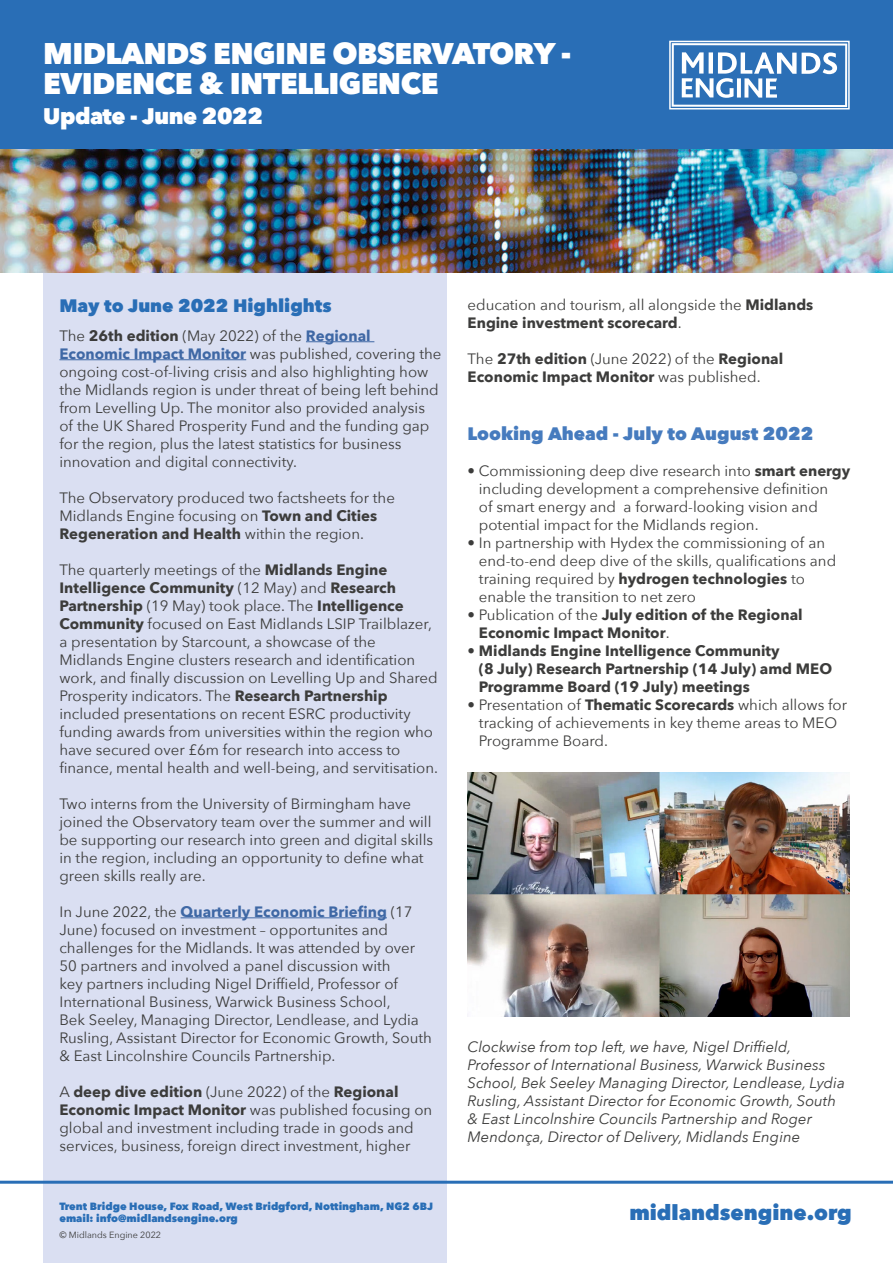
<style>
.page{position:relative;width:893px;height:1263px;background:#fff}
.page>*{position:absolute;margin:0;border:0;box-sizing:border-box;transform-origin:0 0}
.t1{font:800 29.85px/29.8px "Avenir Next";letter-spacing:-.02em;color:#fff}
.t2{font:800 22.5px "Avenir Next";letter-spacing:-.02em;color:#fff}
.t3{font:800 21px "Avenir Next";color:#296eb6}
.t4{font:800 18px "Avenir Next";color:#467bbe}
.t5{font:800 18px "Avenir Next";color:#296eb6}
.t6{font:15px/18px "Avenir Next";color:#3c3c3b}
.t7{font:italic 15px/18px "Avenir Next";color:#3c3c3b}
.t8{font:700 15px/18px "Avenir Next";color:#3c3c3b}
.t9{font:800 10.5px/12.6px "Avenir Next";color:#296eb6}
.t10{font:9px "Avenir Next";color:#3c3c3b}
.s1{font-weight:700}
.s2{font-weight:700;color:#3f68a5}
.s3{font-weight:400}
</style>
<div class="page">
<div style="left:43px;top:238px;width:403px;height:1025px;background:#dadff2"></div>
<img style="left:0;top:149px;width:893px;height:124px">
<div style="left:0;top:0;width:893px;height:149px;background:#296eb6"></div>
<svg style="left:671px;top:43px;width:177px;height:64px"></svg>
<div style="left:669px;top:41px;width:181px;height:68px;border:1px solid #fff"></div>
<hr style="left:0;top:1181px;width:893px;height:3px;background:#296eb6">
<hr style="left:306px;top:341px;width:68px;height:1px;background:#3f68a5">
<hr style="left:59px;top:359px;width:187px;height:1px;background:#3f68a5">
<hr style="left:181px;top:917px;width:206px;height:1px;background:#3f68a5">
<img style="left:468px;top:773px;width:382px;height:244px">
<h1 class="t1" style="left:43px;top:38px;width:529px">MIDLANDS ENGINE OBSERVATORY -<br>EVIDENCE &amp; INTELLIGENCE</h1>
<h2 class="t2" style="left:43px;top:102px;width:221px">Update - June 2022</h2>
<p class="t5" style="left:59px;top:295px;width:274px">May to June 2022 Highlights</p>
<p class="t6" style="left:59px;top:326px;width:383px">The <span class="s1">26th edition</span> (May 2022) of the <span class="s2">Regional Economic Impact Monitor</span> was published, covering the ongoing cost-of-living crisis and also highlighting how the Midlands region is under threat of being left behind from Levelling Up. The monitor also provided analysis of the UK Shared Prosperity Fund and the funding gap for the region, plus the latest statistics for business innovation and digital connectivity.</p>
<p class="t6" style="left:59px;top:488px;width:337px">The Observatory produced two factsheets for the<br>Midlands Engine focusing on <span class="s1">Town and Cities<br>Regeneration and Health</span> within the region.</p>
<p class="t6" style="left:59px;top:560px;width:380px">The quarterly meetings of the <span class="s1">Midlands Engine Intelligence Community</span> (12 May) and <span class="s1">Research Partnership</span> (19 May) took place. The <span class="s1">Intelligence Community</span> focused on East Midlands LSIP Trailblazer, a presentation by Starcount, a showcase of the Midlands Engine clusters research and identification work, and finally discussion on Levelling Up and Shared Prosperity indicators. The <span class="s1">Research Partnership </span>included presentations on recent ESRC productivity funding awards from universities within the region who have secured over £6m for research into access to finance, mental health and well-being, and servitisation.</p>
<p class="t6" style="left:59px;top:794px;width:375px">Two interns from the University of Birmingham have joined the Observatory team over the summer and will be supporting our research into green and digital skills in the region, including an opportunity to define what green skills really are.</p>
<p class="t6" style="left:59px;top:902px;width:374px">In June 2022, the <span class="s2">Quarterly Economic Briefing</span> (17<br>June) focused on investment – opportunites and challenges for the Midlands. It was attended by over 50 partners and involved a panel discussion with<br>key partners including Nigel Driffield, Professor of International Business, Warwick Business School,<br>Bek Seeley, Managing Director, Lendlease, and Lydia Rusling, Assistant Director for Economic Growth, South &amp; East Lincolnshire Councils Partnership.</p>
<p class="t6" style="left:59px;top:1082px;width:374px">A <span class="s1">deep dive edition</span> (June 2022) of the <span class="s1">Regional Economic Impact Monitor</span> was published focusing on global and investment including trade in goods and services, business, foreign direct investment, higher</p>
<p class="t9" style="left:59px;top:1199px;width:375px">Trent Bridge House, Fox Road, West Bridgford, Nottingham, NG2 6BJ email: info@midlandsengine.org</p>
<p class="t10" style="left:59px;top:1227px;width:103px">© Midlands Engine 2022</p>
<p class="t6" style="left:468px;top:295px;width:347px">education and tourism, all alongside the <span class="s1">Midlands<br>Engine investment scorecard</span>.</p>
<p class="t8" style="left:468px;top:350px;width:317px"><span class="s3">The</span> 27th edition <span class="s3">(June 2022) of the</span> Regional<br>Economic Impact Monitor <span class="s3">was published.</span></p>
<p class="t4" style="left:468px;top:422px;width:347px">Looking Ahead - July to August 2022</p>
<p class="t6" style="left:479px;top:461px;width:373px;text-indent:-11px">• Commissioning deep dive research into <span class="s1">smart energy </span>including development a comprehensive definition<br>of smart energy and a forward-looking vision and potential impact for the Midlands region.</p>
<p class="t6" style="left:479px;top:533px;width:359px;text-indent:-11px">• In partnership with Hydex the commissioning of an end-to-end deep dive of the skills, qualifications and training required by <span class="s1">hydrogen technologies</span> to enable the transition to net zero</p>
<p class="t8" style="left:479px;top:605px;width:325px;text-indent:-11px"><span class="s3">• Publication of the</span> July edition of the Regional<br>Economic Impact Monitor<span class="s3">.</span></p>
<p class="t8" style="left:479px;top:641px;width:355px;text-indent:-11px"><span class="s3">•</span> Midlands Engine Intelligence Community<br>(8 July) Research Partnership (14 July) amd MEO<br>Programme Board (19 July) meetings</p>
<p class="t6" style="left:479px;top:695px;width:370px;text-indent:-11px">• Presentation of <span class="s1">Thematic Scorecards</span> which allows for tracking of achievements in key theme areas to MEO<br>Programme Board.</p>
<p class="t7" style="left:468px;top:1037px;width:379px">Clockwise from top left, we have, Nigel Driffield, Professor of International Business, Warwick Business School, Bek Seeley Managing Director, Lendlease, Lydia Rusling, Assistant Director for Economic Growth, South &amp; East Lincolnshire Councils Partnership and Roger Mendonça, Director of Delivery, Midlands Engine</p>
<h3 class="t3" style="left:629px;top:1200px;width:224px">midlandsengine.org</h3>
</div>
